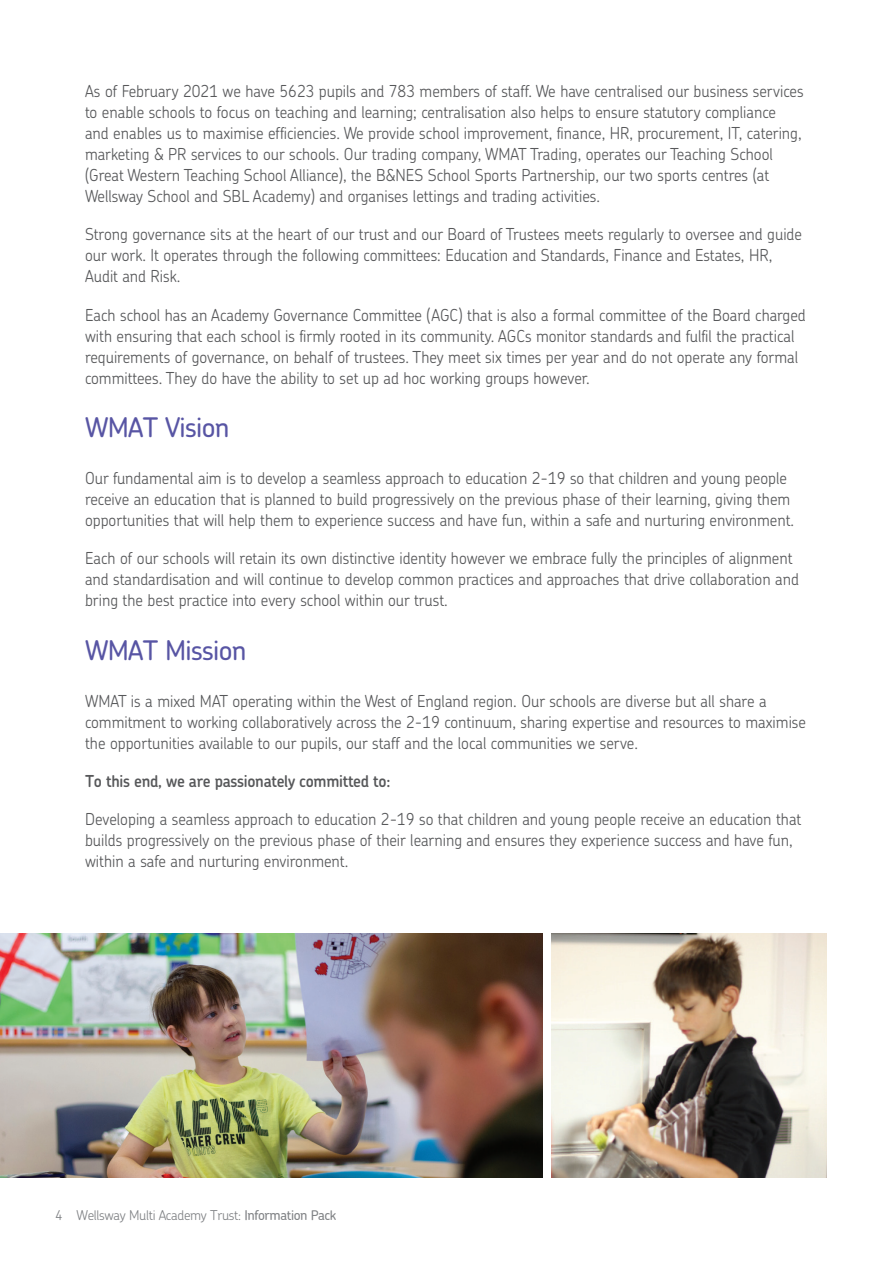
<style>
.page{position:relative;width:893px;height:1263px;background:#fff}
.page>*{position:absolute;margin:0;border:0;box-sizing:border-box;transform-origin:0 0}
.t1{font:500 27px "Chevin";letter-spacing:-.025em;color:#5855a4}
.t2{font:300 16.5px/21px "Chevin Std";color:#57585a;scale:.94 1}
.t3{font:600 16.5px "Chevin";letter-spacing:-.02em;color:#57585a;scale:.94 1}
.t4{font:300 13.5px "Chevin";letter-spacing:-.025em;color:#808285}
.s1{font-weight:500}
</style>
<div class="page">
<img style="left:0;top:933px;width:543px;height:245px">
<img style="left:551px;top:933px;width:276px;height:245px">
<p class="t2" style="left:85px;top:80px;width:766px">As of February 2021 we have 5623 pupils and 783 members of staff. We have centralised our business services to enable schools to focus on teaching and learning; centralisation also helps to ensure statutory compliance and enables us to maximise efficiencies. We provide school improvement, finance, HR, procurement, IT, catering, marketing &amp; PR services to our schools. Our trading company, WMAT Trading, operates our Teaching School (Great Western Teaching School Alliance), the B&amp;NES School Sports Partnership, our two sports centres (at Wellsway School and SBL Academy) and organises lettings and trading activities.</p>
<p class="t2" style="left:85px;top:223px;width:764px">Strong governance sits at the heart of our trust and our Board of Trustees meets regularly to oversee and guide our work. It operates through the following committees: Education and Standards, Finance and Estates, HR,<br>Audit and Risk.</p>
<p class="t2" style="left:85px;top:304px;width:768px">Each school has an Academy Governance Committee (AGC) that is also a formal committee of the Board charged with ensuring that each school is firmly rooted in its community. AGCs monitor standards and fulfil the practical requirements of governance, on behalf of trustees. They meet six times per year and do not operate any formal committees. They do have the ability to set up ad hoc working groups however.</p>
<h1 class="t1" style="left:85px;top:410px;width:146px">WMAT Vision</h1>
<p class="t2" style="left:85px;top:467px;width:756px">Our fundamental aim is to develop a seamless approach to education 2-19 so that children and young people receive an education that is planned to build progressively on the previous phase of their learning, giving them opportunities that will help them to experience success and have fun, within a safe and nurturing environment.</p>
<p class="t2" style="left:85px;top:547px;width:761px">Each of our schools will retain its own distinctive identity however we embrace fully the principles of alignment and standardisation and will continue to develop common practices and approaches that drive collaboration and bring the best practice into every school within our trust.</p>
<h1 class="t1" style="left:85px;top:633px;width:163px">WMAT Mission</h1>
<p class="t2" style="left:85px;top:690px;width:768px">WMAT is a mixed MAT operating within the West of England region. Our schools are diverse but all share a commitment to working collaboratively across the 2-19 continuum, sharing expertise and resources to maximise the opportunities available to our pupils, our staff and the local communities we serve.</p>
<p class="t3" style="left:85px;top:770px;width:326px">To this end, we are passionately committed to:</p>
<p class="t2" style="left:85px;top:808px;width:764px">Developing a seamless approach to education 2-19 so that children and young people receive an education that builds progressively on the previous phase of their learning and ensures they experience success and have fun, within a safe and nurturing environment.</p>
<p class="t4" style="left:55px;top:1207px;width:283px">4 Wellsway Multi Academy Trust: <span class="s1">Information Pack</span></p>
</div>
